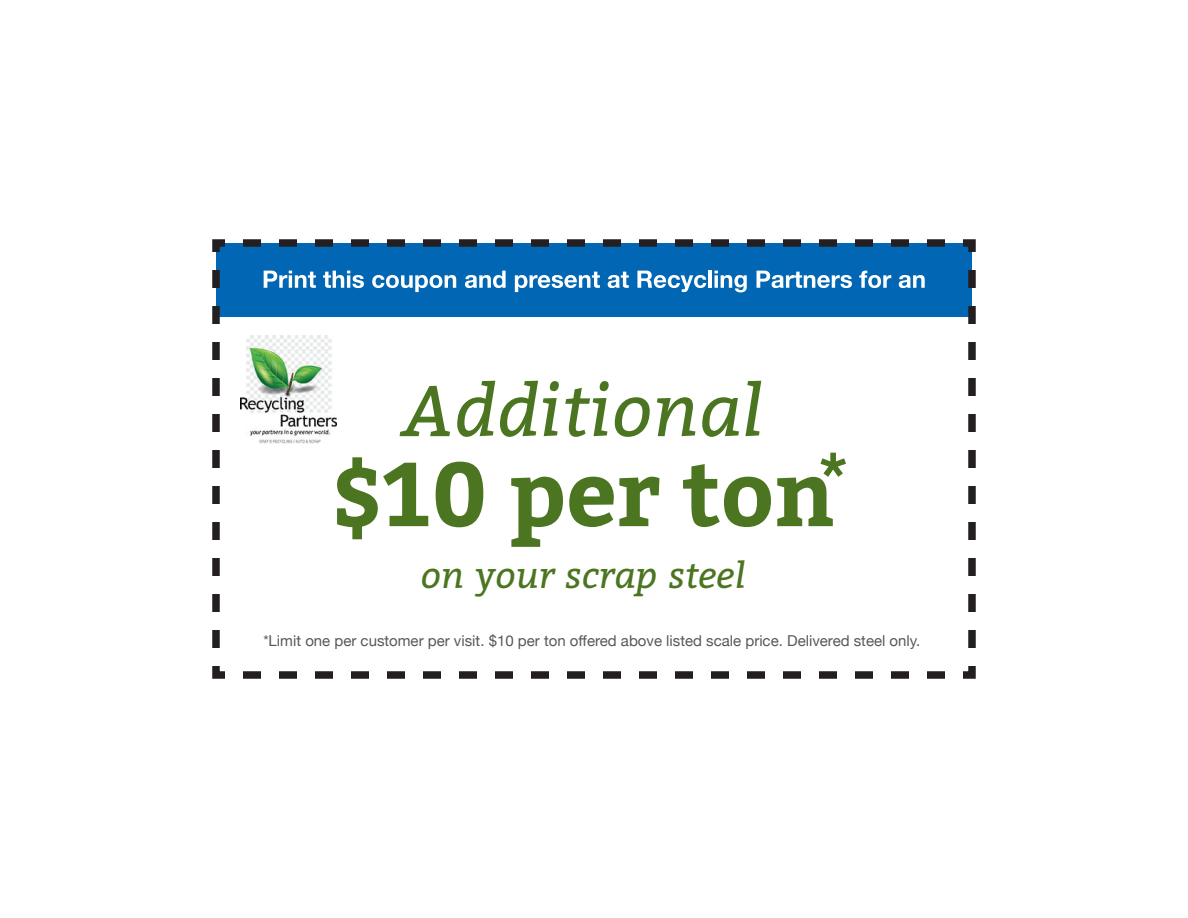
<style>
.page{position:relative;width:1188px;height:918px;background:#fff}
.page>*{position:absolute;margin:0;border:0;box-sizing:border-box;transform-origin:0 0}
.t1{font:700 90px "Bitter";color:#4b7520}
.t2{font:italic 72px "Bitter";color:#4b7520}
.t3{font:italic 36px "Bitter";color:#4b7520}
.t4{font:15px "Helvetica Neue";color:#57585a}
</style>
<div class="page">
<div style="left:216px;top:243px;width:756px;height:73px;background:#0166b3"></div>
<img style="left:241px;top:335px;width:96px;height:109px">
<svg style="left:264px;top:271px;width:52px;height:17px"></svg>
<svg style="left:323px;top:271px;width:41px;height:17px"></svg>
<svg style="left:372px;top:275px;width:84px;height:17px"></svg>
<svg style="left:465px;top:271px;width:41px;height:17px"></svg>
<svg style="left:515px;top:272px;width:85px;height:20px"></svg>
<svg style="left:608px;top:272px;width:21px;height:16px"></svg>
<svg style="left:637px;top:271px;width:69px;height:21px"></svg>
<hr style="left:708px;top:271px;width:4px;height:17px;background:#fff">
<svg style="left:715px;top:271px;width:32px;height:21px"></svg>
<svg style="left:757px;top:271px;width:95px;height:17px"></svg>
<svg style="left:859px;top:271px;width:32px;height:17px"></svg>
<svg style="left:899px;top:275px;width:26px;height:13px"></svg>
<svg style="left:821px;top:453px;width:25px;height:24px"></svg>
<svg style="left:212px;top:666px;width:733px;height:13px"></svg>
<svg style="left:212px;top:239px;width:20px;height:409px"></svg>
<svg style="left:243px;top:239px;width:733px;height:13px"></svg>
<svg style="left:956px;top:270px;width:20px;height:409px"></svg>
<h2 class="t2" style="left:402px;top:358px;width:364px">Additional</h2>
<h1 class="t1" style="left:332px;top:440px;width:504px">$10 per ton</h1>
<h3 class="t3" style="left:421px;top:548px;width:327px">on your scrap steel</h3>
<p class="t4" style="left:263px;top:628px;width:659px">*Limit one per customer per visit. $10 per ton offered above listed scale price. Delivered steel only.</p>
</div>
